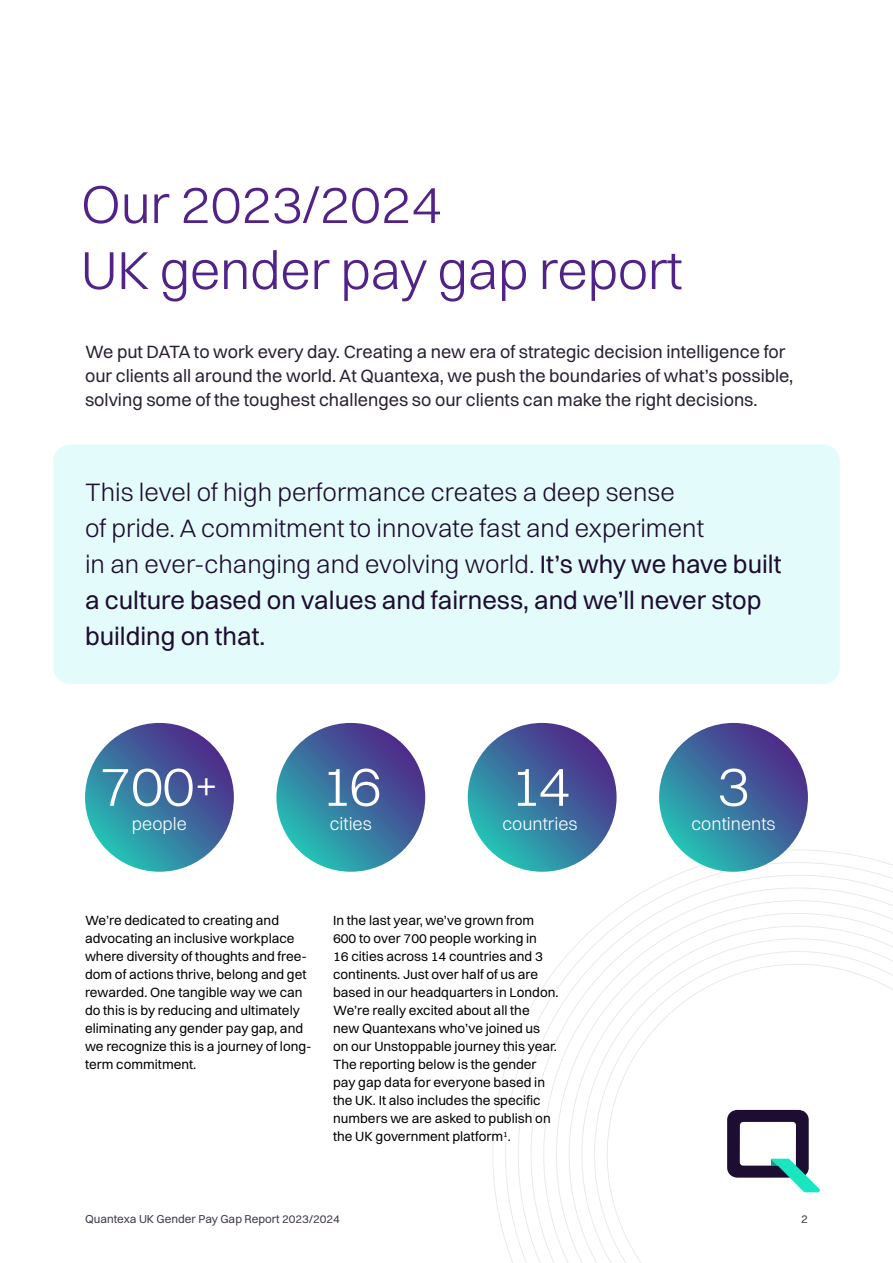
<style>
.page{position:relative;width:893px;height:1263px;background:#fff}
.page>*{position:absolute;margin:0;border:0;box-sizing:border-box;transform-origin:0 0}
.t1{font:300 57px "Switzer";letter-spacing:-.05em;color:#fff}
.t2{font:300 54px/66px "Switzer";letter-spacing:-.01em;color:#512388}
.t3{font:300 25.5px/36px "Switzer";color:#1e0d32}
.t4{font:18px/24px "Switzer";color:#292033}
.t5{font:300 18px "Switzer";color:#fff}
.t6{font:13.5px/18px "Switzer";color:#000}
.t7{font:11.7px "Switzer";color:#413949}
.s1{font-weight:400}
.s2{font-size:45px}
</style>
<div class="page">
<div style="left:53px;top:444px;width:787px;height:240px;background:#e3fcfb;border-radius:17px"></div>
<svg style="left:478px;top:836px;width:415px;height:427px"></svg>
<svg style="left:85px;top:723px;width:149px;height:149px;background:#3b719e"></svg>
<svg style="left:468px;top:723px;width:149px;height:149px;background:#3c719e"></svg>
<svg style="left:276px;top:723px;width:149px;height:149px;background:#3c719e"></svg>
<svg style="left:659px;top:723px;width:149px;height:149px;background:#3b719e"></svg>
<svg style="left:727px;top:1110px;width:93px;height:82px"></svg>
<h2 class="t2" style="left:81px;top:171px;width:603px">Our 2023/2024<br>UK gender pay gap report</h2>
<p class="t4" style="left:85px;top:339px;width:710px">We put DATA to work every day. Creating a new era of strategic decision intelligence for our clients all around the world. At Quantexa, we push the boundaries of what’s possible, solving some of the toughest challenges so our clients can make the right decisions.</p>
<p class="t3" style="left:85px;top:474px;width:698px">This level of high performance creates a deep sense<br>of pride. A commitment to innovate fast and experiment<br>in an ever-changing and evolving world. <span class="s1">It’s why we have built a culture based on values and fairness, and we’ll never stop building on that.</span></p>
<h1 class="t1" style="left:99px;top:752px;width:122px">700<span class="s2">+</span></h1>
<h3 class="t5" style="left:132px;top:813px;width:57px">people</h3>
<h1 class="t1" style="left:320px;top:752px;width:63px">16</h1>
<h3 class="t5" style="left:330px;top:813px;width:44px">cities</h3>
<h1 class="t1" style="left:509px;top:752px;width:63px">14</h1>
<h3 class="t5" style="left:502px;top:813px;width:77px">countries</h3>
<p class="t6" style="left:85px;top:911px;width:228px">We’re dedicated to creating and advocating an inclusive workplace where diversity of thoughts and free&shy;dom of actions thrive, belong and get rewarded. One tangible way we can do this is by reducing and ultimately eliminating any gender pay gap, and we recognize this is a journey of long&shy;term commitment.</p>
<p class="t6" style="left:333px;top:911px;width:227px">In the last year, we’ve grown from 600 to over 700 people working in<br>16 cities across 14 countries and 3 continents. Just over half of us are based in our headquarters in London.<br>We’re really excited about all the new Quantexans who’ve joined us on our Unstoppable journey this year.<br>The reporting below is the gender pay gap data for everyone based in the UK. It also includes the specific numbers we are asked to publish on the UK government platform<sup>1</sup>.</p>
<h1 class="t1" style="left:717px;top:752px;width:34px">3</h1>
<h3 class="t5" style="left:691px;top:813px;width:86px">continents</h3>
<p class="t7" style="left:85px;top:1212px;width:256px">Quantexa UK Gender Pay Gap Report 2023/2024</p>
<p class="t7" style="left:801px;top:1212px;width:8px">2</p>
</div>
